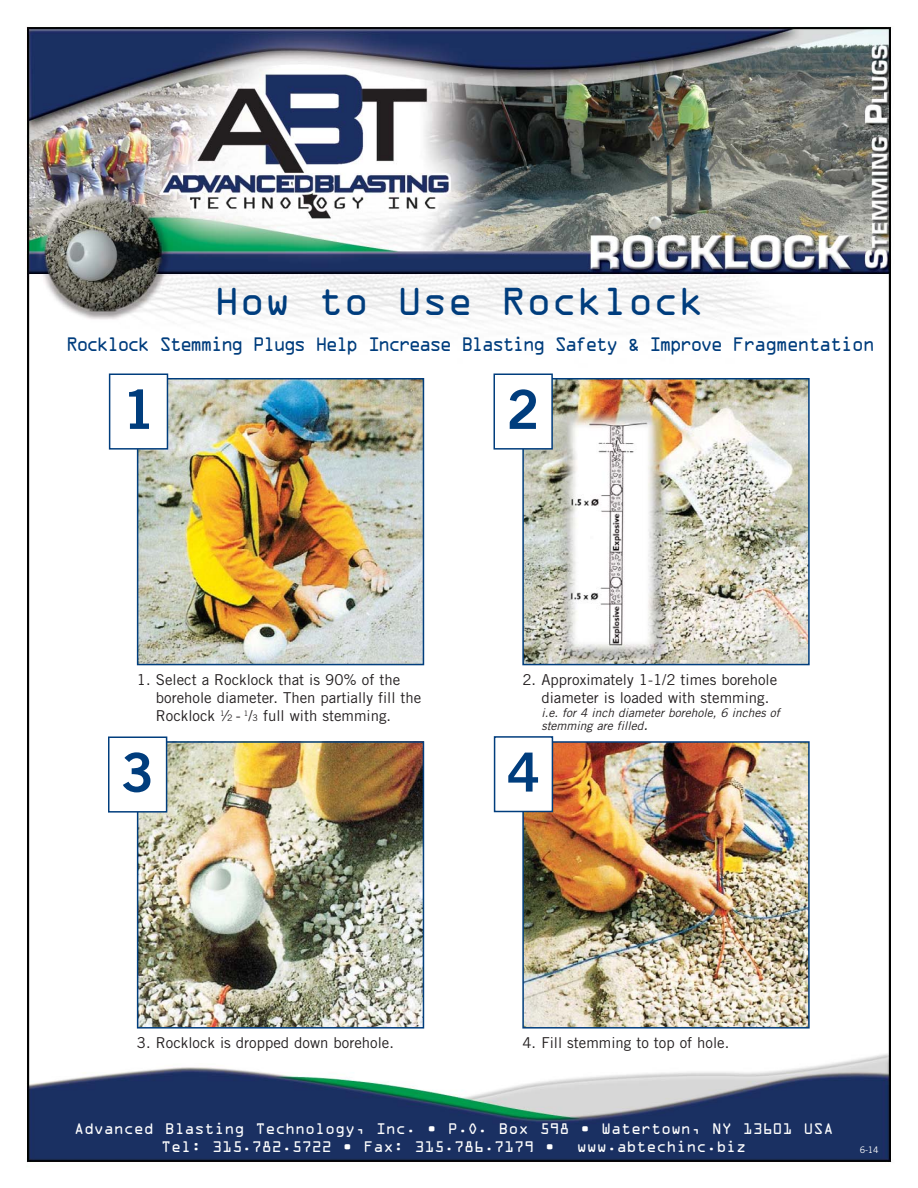
<style>
.page{position:relative;width:918px;height:1188px;background:#fff}
.page>*{position:absolute;margin:0;border:0;box-sizing:border-box;transform-origin:0 0}
.t1{font:54px "Trade Gothic Bold Two";color:#003d7d}
.t2{font:42px "OCRA Extended";color:#003d7d}
.t3{font:21px "OCRA Extended";letter-spacing:-.09em;color:#003d7d;scale:.95 1}
.t4{font:16.5px/18px "OCRA Extended";color:#fff}
.t5{font:15px/18px "Trade Gothic";color:#231f20}
.t6{font:italic 12px/13.5px "Trade Gothic";color:#231f20}
.t7{font:9px "Trade Gothic";color:#fff}
.s1{font-size:9px}
.s2{font-size:15px}
</style>
<div class="page">
<img style="left:26px;top:27px;width:866px;height:1136px">
<img style="left:140px;top:381px;width:281px;height:281px">
<div style="left:137px;top:378px;width:287px;height:287px;border:2px solid #003d7d"></div>
<img style="left:525px;top:381px;width:282px;height:281px">
<div style="left:522px;top:378px;width:288px;height:287px;border:2px solid #003d7d"></div>
<img style="left:140px;top:744px;width:281px;height:282px">
<div style="left:137px;top:741px;width:287px;height:288px;border:2px solid #003d7d"></div>
<img style="left:525px;top:744px;width:282px;height:282px">
<div style="left:522px;top:741px;width:288px;height:288px;border:2px solid #003d7d"></div>
<div style="left:110px;top:374px;width:57px;height:75px;background:#fff"></div>
<div style="left:109px;top:374px;width:59px;height:76px;border:2px solid #003d7d"></div>
<div style="left:494px;top:374px;width:58px;height:75px;background:#fff"></div>
<div style="left:494px;top:374px;width:59px;height:76px;border:2px solid #003d7d"></div>
<div style="left:109px;top:737px;width:58px;height:75px;background:#fff"></div>
<div style="left:108px;top:736px;width:59px;height:77px;border:2px solid #003d7d"></div>
<div style="left:495px;top:737px;width:57px;height:75px;background:#fff"></div>
<div style="left:494px;top:736px;width:59px;height:76px;border:2px solid #003d7d"></div>
<h2 class="t2" style="left:214px;top:287px;width:491px">How to Use Rocklock</h2>
<h3 class="t3" style="left:66px;top:338px;width:853px">Rocklock Stemming Plugs Help Increase Blasting Safety &amp; Improve Fragmentation</h3>
<h1 class="t1" style="left:122px;top:390px;width:34px">1</h1>
<h1 class="t1" style="left:507px;top:390px;width:34px">2</h1>
<p class="t5" style="left:156px;top:672px;width:267px;text-indent:-19px">1. Select a Rocklock that is 90% of the borehole diameter. Then partially fill the<br>Rocklock <sup>1</sup>⁄<span class="s1">2</span> - <sup>1</sup>/<span class="s1">3</span> full with stemming.</p>
<p class="t5" style="left:541px;top:672px;width:237px;text-indent:-19px">2. Approximately 1-1/2 times borehole diameter is loaded with stemming.</p>
<p class="t6" style="left:541px;top:707px;width:242px">i.e. for 4 inch diameter borehole, 6 inches of stemming are filled<span class="s2">.</span></p>
<h1 class="t1" style="left:121px;top:753px;width:34px">3</h1>
<h1 class="t1" style="left:507px;top:753px;width:34px">4</h1>
<p class="t5" style="left:137px;top:1036px;width:259px">3. Rocklock is dropped down borehole.</p>
<p class="t5" style="left:522px;top:1036px;width:209px">4. Fill stemming to top of hole.</p>
<p class="t4" style="left:161px;top:1121px;width:674px;text-indent:-87px">Advanced Blasting Technology, Inc. • P.O. Box 598 • Watertown, NY 13601 USA<br>Tel: 315.782.5722 • Fax: 315.786.7179 •</p>
<p class="t4" style="left:577px;top:1139px;width:171px">www.abtechinc.biz</p>
<p class="t7" style="left:860px;top:1147px;width:20px">6-14</p>
</div>
